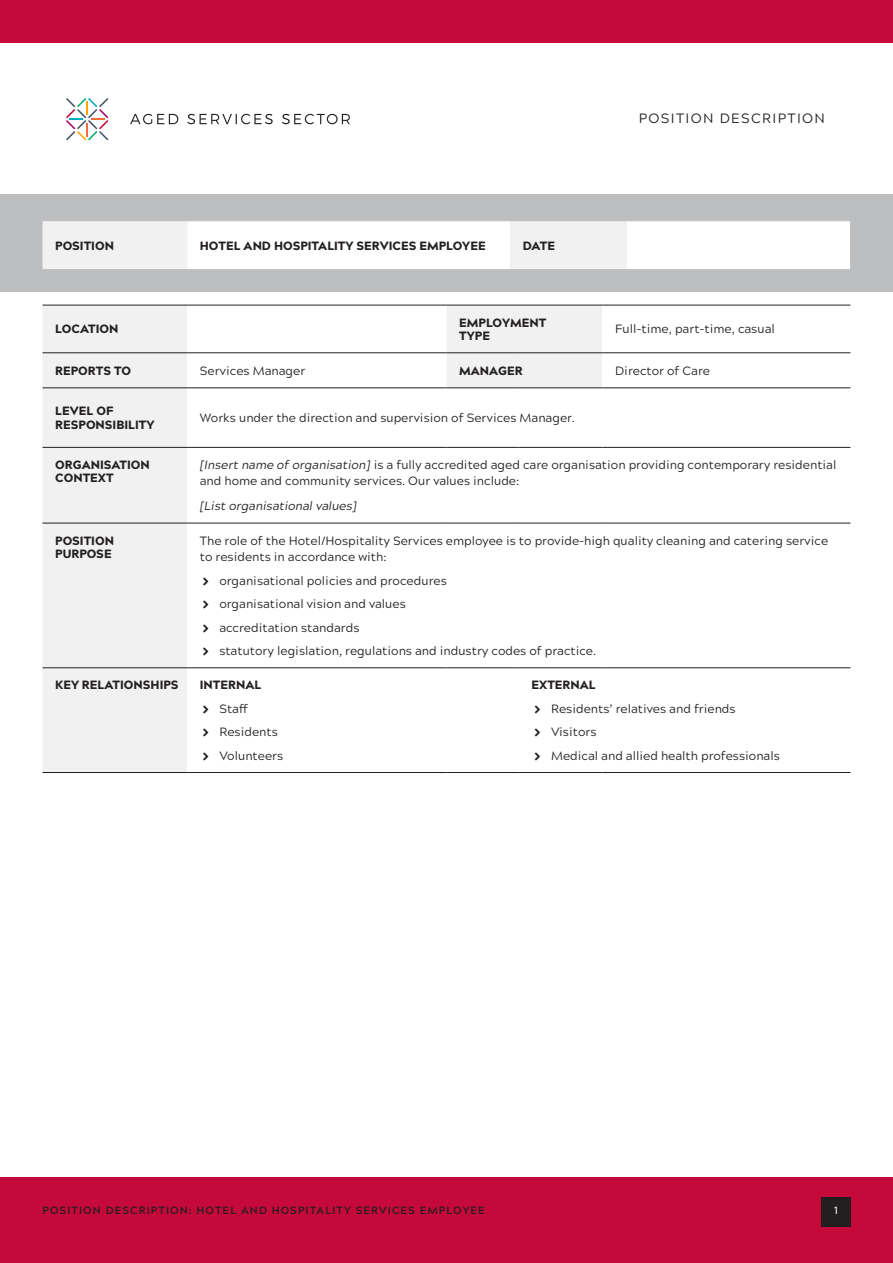
<style>
.page{position:relative;width:893px;height:1263px;background:#fff}
.page>*{position:absolute;margin:0;border:0;box-sizing:border-box;transform-origin:0 0}
.t1{font:13.5px "Acherus Grotesque";letter-spacing:.1em;color:#231f20}
.ASCT_Body{font:12px/16.5px "Acherus Grotesque";color:#231f20}
.ASCT_H4{font:900 12px/13.5px "Acherus Grotesque";color:#231f20}
.ASCT_Body-2{font:italic 12px "Acherus Grotesque";color:#231f20}
.t2{font:700 10.5px "Acherus Grotesque";letter-spacing:.1em;color:#231f20}
.ASCT_H3{font:500 10.5px "Acherus Grotesque";color:#fff}
.s1{font-style:italic}
</style>
<div class="page">
<svg style="left:66px;top:98px;width:42px;height:42px"></svg>
<svg style="left:130px;top:114px;width:220px;height:10px"></svg>
<div style="left:0;top:1178px;width:893px;height:85px;background:#c6093b"></div>
<div style="left:0;top:0;width:893px;height:43px;background:#c6093b"></div>
<div style="left:821px;top:1197px;width:29px;height:29px;background:#231f20"></div>
<div style="left:0;top:194px;width:893px;height:97px;background:#bcbec0"></div>
<div style="left:43px;top:306px;width:144px;height:466px;background:#f1f1f2"></div>
<svg style="left:187px;top:306px;width:663px;height:363px"></svg>
<hr style="left:43px;top:305px;width:144px;height:1px;background:#231f20">
<hr style="left:187px;top:305px;width:259px;height:1px;background:#231f20">
<hr style="left:446px;top:305px;width:73px;height:1px;background:#231f20">
<hr style="left:519px;top:305px;width:83px;height:1px;background:#231f20">
<hr style="left:602px;top:305px;width:248px;height:1px;background:#231f20">
<hr style="left:43px;top:352px;width:144px;height:1px;background:#231f20">
<hr style="left:187px;top:352px;width:259px;height:1px;background:#231f20">
<hr style="left:446px;top:352px;width:73px;height:1px;background:#231f20">
<hr style="left:519px;top:352px;width:83px;height:1px;background:#231f20">
<hr style="left:602px;top:352px;width:248px;height:1px;background:#231f20">
<hr style="left:43px;top:388px;width:144px;height:1px;background:#231f20">
<hr style="left:187px;top:388px;width:259px;height:1px;background:#231f20">
<hr style="left:446px;top:388px;width:73px;height:1px;background:#231f20">
<hr style="left:519px;top:388px;width:83px;height:1px;background:#231f20">
<hr style="left:602px;top:388px;width:248px;height:1px;background:#231f20">
<hr style="left:43px;top:447px;width:144px;height:1px;background:#231f20">
<hr style="left:187px;top:447px;width:259px;height:1px;background:#231f20">
<hr style="left:446px;top:447px;width:73px;height:1px;background:#231f20">
<hr style="left:519px;top:447px;width:83px;height:1px;background:#231f20">
<hr style="left:602px;top:447px;width:248px;height:1px;background:#231f20">
<hr style="left:43px;top:523px;width:144px;height:1px;background:#231f20">
<hr style="left:187px;top:523px;width:259px;height:1px;background:#231f20">
<hr style="left:446px;top:523px;width:73px;height:1px;background:#231f20">
<hr style="left:519px;top:523px;width:83px;height:1px;background:#231f20">
<hr style="left:602px;top:523px;width:248px;height:1px;background:#231f20">
<hr style="left:43px;top:667px;width:144px;height:1px;background:#231f20">
<hr style="left:187px;top:667px;width:259px;height:1px;background:#231f20">
<hr style="left:446px;top:667px;width:73px;height:1px;background:#231f20">
<hr style="left:519px;top:667px;width:83px;height:1px;background:#231f20">
<hr style="left:602px;top:667px;width:248px;height:1px;background:#231f20">
<hr style="left:43px;top:772px;width:144px;height:1px;background:#231f20">
<hr style="left:187px;top:772px;width:259px;height:1px;background:#231f20">
<hr style="left:446px;top:772px;width:73px;height:1px;background:#231f20">
<hr style="left:519px;top:772px;width:83px;height:1px;background:#231f20">
<hr style="left:602px;top:772px;width:248px;height:1px;background:#231f20">
<svg style="left:43px;top:221px;width:807px;height:48px;background:#fafafa"></svg>
<svg style="left:203px;top:577px;width:5px;height:8px"></svg>
<svg style="left:203px;top:600px;width:5px;height:8px"></svg>
<svg style="left:203px;top:624px;width:5px;height:8px"></svg>
<svg style="left:203px;top:648px;width:5px;height:7px"></svg>
<p class="ASCT_H4" style="left:55px;top:238px;width:60px">POSITION</p>
<p class="ASCT_H4" style="left:200px;top:238px;width:287px">HOTEL AND HOSPITALITY SERVICES EMPLOYEE</p>
<p class="ASCT_H4" style="left:523px;top:238px;width:34px">DATE</p>
<p class="t1" style="left:639px;top:107px;width:188px">POSITION DESCRIPTION</p>
<p class="ASCT_H4" style="left:55px;top:322px;width:65px">LOCATION</p>
<p class="ASCT_H4" style="left:459px;top:315px;width:89px">EMPLOYMENT<br>TYPE</p>
<p class="ASCT_Body" style="left:615px;top:320px;width:161px">Full-time, part-time, casual</p>
<p class="ASCT_H4" style="left:55px;top:363px;width:77px">REPORTS TO</p>
<p class="ASCT_Body" style="left:200px;top:362px;width:107px">Services Manager</p>
<p class="ASCT_H4" style="left:459px;top:363px;width:65px">MANAGER</p>
<p class="ASCT_Body" style="left:615px;top:362px;width:96px">Director of Care</p>
<p class="ASCT_H4" style="left:55px;top:404px;width:101px">LEVEL OF<br>RESPONSIBILITY</p>
<p class="ASCT_Body" style="left:200px;top:409px;width:377px">Works under the direction and supervision of Services Manager.</p>
<p class="ASCT_H4" style="left:55px;top:457px;width:96px">ORGANISATION<br>CONTEXT</p>
<p class="ASCT_Body" style="left:200px;top:456px;width:638px"><span class="s1">[Insert name of organisation]</span> is a fully accredited aged care organisation providing contemporary residential and home and community services. Our values include:</p>
<p class="ASCT_Body-2" style="left:200px;top:496px;width:159px">[List organisational values]</p>
<p class="ASCT_H4" style="left:55px;top:533px;width:60px">POSITION<br>PURPOSE</p>
<p class="ASCT_Body" style="left:200px;top:531px;width:630px">The role of the Hotel/Hospitality Services employee is to provide-high quality cleaning and catering service to residents in accordance with:</p>
<p class="ASCT_Body" style="left:219px;top:571px;width:229px">organisational policies and procedures</p>
<p class="ASCT_Body" style="left:219px;top:595px;width:188px">organisational vision and values</p>
<p class="ASCT_Body" style="left:219px;top:618px;width:142px">accreditation standards</p>
<p class="ASCT_Body" style="left:219px;top:642px;width:378px">statutory legislation, regulations and industry codes of practice.</p>
<p class="ASCT_H4" style="left:55px;top:678px;width:125px">KEY RELATIONSHIPS</p>
<p class="ASCT_H4" style="left:200px;top:678px;width:63px">INTERNAL</p>
<p class="ASCT_Body" style="left:219px;top:700px;width:30px">Staff</p>
<p class="ASCT_Body" style="left:219px;top:723px;width:60px">Residents</p>
<p class="ASCT_Body" style="left:219px;top:747px;width:65px">Volunteers</p>
<p class="ASCT_H4" style="left:531px;top:678px;width:66px">EXTERNAL</p>
<p class="ASCT_Body" style="left:551px;top:700px;width:186px">Residents’ relatives and friends</p>
<p class="ASCT_Body" style="left:551px;top:723px;width:47px">Visitors</p>
<p class="ASCT_Body" style="left:551px;top:747px;width:230px">Medical and allied health professionals</p>
<p class="t2" style="left:43px;top:1201px;width:444px">POSITION DESCRIPTION: HOTEL AND HOSPITALITY SERVICES EMPLOYEE</p>
<p class="ASCT_H3" style="left:834px;top:1202px;width:5px">1</p>
</div>
